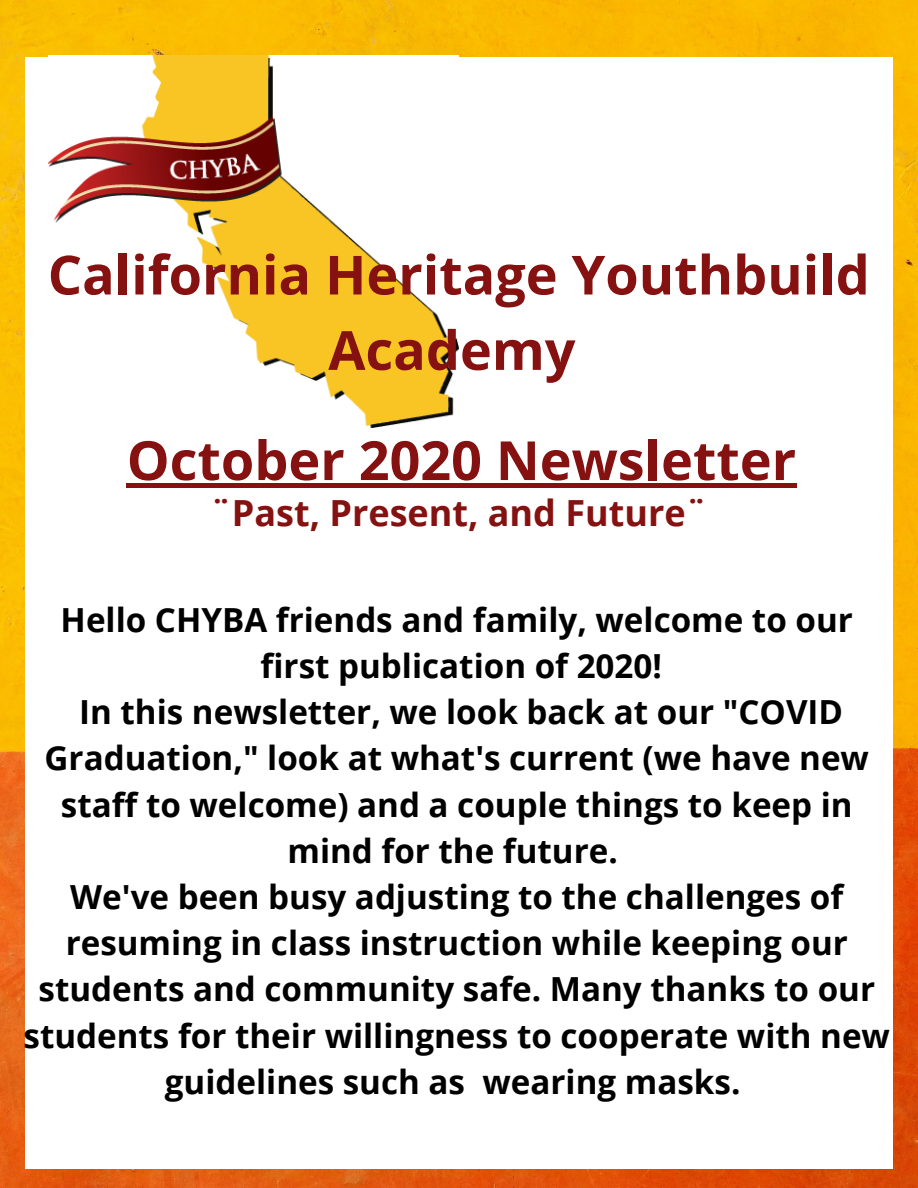
<style>
.page{position:relative;width:918px;height:1188px;background:#fff}
.page>*{position:absolute;margin:0;border:0;box-sizing:border-box;transform-origin:0 0}
.t1{font:700 54px/75.3px "Open Sans";color:#851111;text-align:center}
.t2{font:700 36px "Open Sans";color:#851111}
.t3{font:700 33.15px/46.2px "Open Sans";color:#000;text-align:center}
</style>
<div class="page">
<img style="left:0;top:0;width:918px;height:1188px">
<div style="left:26px;top:57px;width:866px;height:1111px;background:#fff"></div>
<img style="left:48px;top:56px;width:411px;height:371px">
<div style="left:127px;top:483px;width:670px;height:5px;background:#851111"></div>
<h1 class="t1" style="left:48px;top:236px;width:824px">California Heritage Youthbuild<br>Academy</h1>
<h1 class="t1" style="left:127px;top:421px;width:671px">October 2020 Newsletter</h1>
<p class="t2" style="left:210px;top:487px;width:499px">¨Past, Present, and Future¨</p>
<p class="t3" style="left:24px;top:596px;width:868px">Hello CHYBA friends and family, welcome to our first publication of 2020!<br>In this newsletter, we look back at our "COVID Graduation," look at what's current (we have new staff to welcome) and a couple things to keep in mind for the future.<br>We've been busy adjusting to the challenges of resuming in class instruction while keeping our students and community safe. Many thanks to our students for their willingness to cooperate with new guidelines such as wearing masks.</p>
</div>
